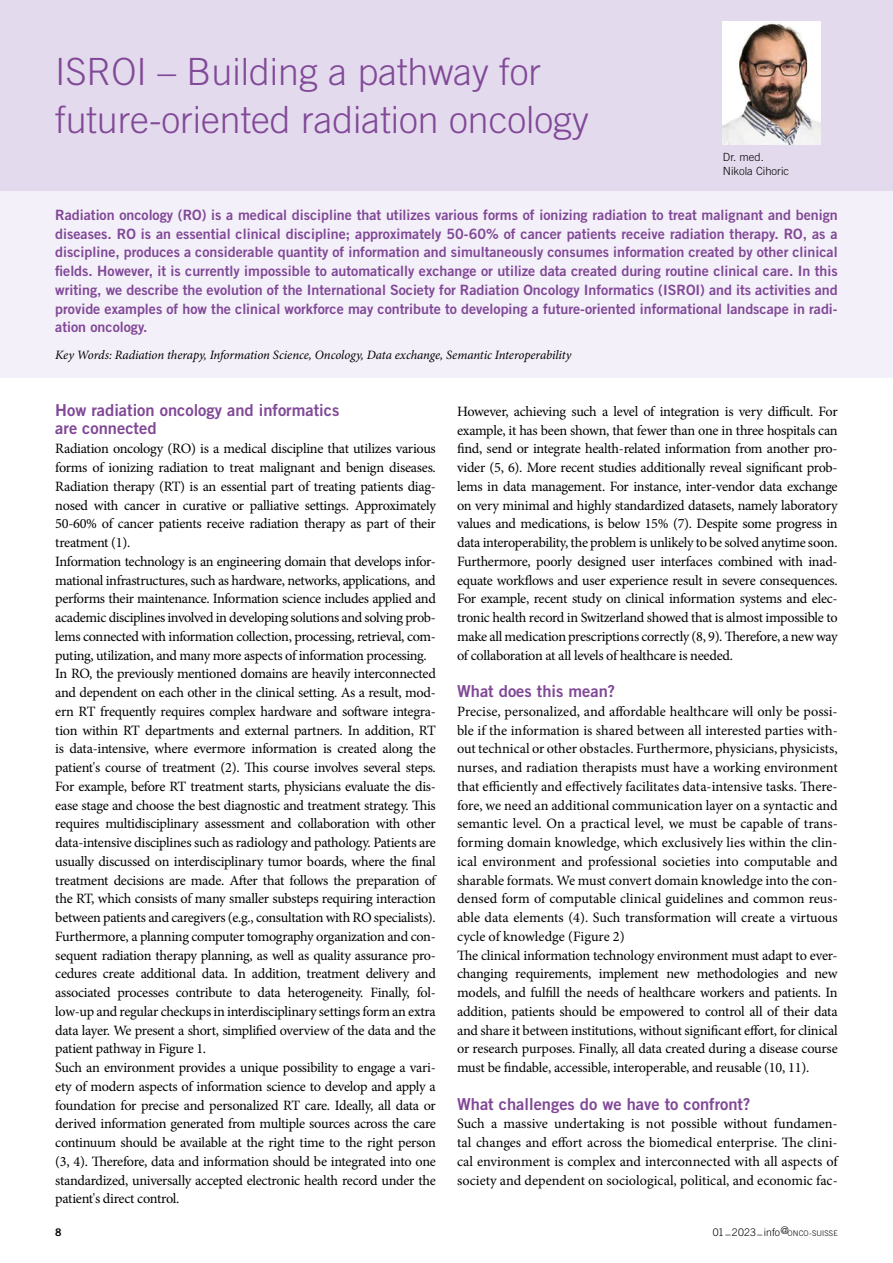
<style>
.page{position:relative;width:893px;height:1263px;background:#fff}
.page>*{position:absolute;margin:0;border:0;box-sizing:border-box;transform-origin:0 0}
.t1{font:300 37.5px/48px "Trade Gothic LT Std";color:#814997}
.t2{font:16.5px/18.8px "Trade Gothic LT Std Bd 2";color:#814997}
.t3{font:14.25px/18.8px "Minion Pro";letter-spacing:-.02em;color:#000}
.t4{font:14.25px/18.8px "Trade Gothic LT Std Bd 2";color:#814997;text-align:justify}
.t5{font:italic 12.75px "Minion Pro";letter-spacing:-.01em;color:#000}
.t6{font:300 11.25px/13.5px "Trade Gothic LT Std";color:#000}
.t7{font:300 10.5px "Trade Gothic LT Std";letter-spacing:.005em;color:#000}
.t8{font:10.5px "Trade Gothic LT Std Bd 2";color:#000}
.s1{font-size:7.8px}
</style>
<div class="page">
<div style="left:0;top:191px;width:893px;height:187px;background:#f4f0f9"></div>
<div style="left:0;top:0;width:893px;height:191px;background:#e3daed"></div>
<img style="left:723px;top:21px;width:98px;height:124px">
<h1 class="t1" style="left:55px;top:47px;width:535px">ISROI – Building a pathway for future-oriented radiation oncology</h1>
<p class="t6" style="left:723px;top:150px;width:68px">Dr. med.<br>Nikola Cihoric</p>
<p class="t4" style="left:55px;top:205px;width:784px">Radiation oncology (RO) is a medical discipline that utilizes various forms of ionizing radiation to treat malignant and benign diseases. RO is an essential clinical discipline; approximately 50-60% of cancer patients receive radiation therapy. RO, as a discipline, produces a considerable quantity of information and simultaneously consumes information created by other clinical fields. However, it is currently impossible to automatically exchange or utilize data created during routine clinical care. In this writing, we describe the evolution of the International Society for Radiation Oncology Informatics (ISROI) and its activities and provide examples of how the clinical workforce may contribute to developing a future-oriented informational landscape in radi&shy;ation oncology.</p>
<p class="t5" style="left:55px;top:346px;width:518px">Key Words: Radiation therapy, Information Science, Oncology, Data exchange, Semantic Interoperability</p>
<p class="t2" style="left:55px;top:400px;width:286px">How radiation oncology and informatics are connected</p>
<p class="t3" style="left:55px;top:439px;width:382px">Radiation oncology (RO) is a medical discipline that utilizes various forms of ionizing radiation to treat malignant and benign diseases.<br>Radiation therapy (RT) is an essential part of treating patients diag&shy;nosed with cancer in curative or palliative settings. Approximately 50-60% of cancer patients receive radiation therapy as part of their treatment (1).<br>Information technology is an engineering domain that develops infor&shy;mational infrastructures, such as hardware, networks, applications, and performs their maintenance. Information science includes applied and academic disciplines involved in developing solutions and solving prob&shy;lems connected with information collection, processing, retrieval, com&shy;puting, utilization, and many more aspects of information processing.<br>In RO, the previously mentioned domains are heavily interconnected and dependent on each other in the clinical setting. As a result, mod&shy;ern RT frequently requires complex hardware and software integra&shy;tion within RT departments and external partners. In addition, RT is data-intensive, where evermore information is created along the patient's course of treatment (2). This course involves several steps.<br>For example, before RT treatment starts, physicians evaluate the dis&shy;ease stage and choose the best diagnostic and treatment strategy. This requires multidisciplinary assessment and collaboration with other data-intensive disciplines such as radiology and pathology. Patients are usually discussed on interdisciplinary tumor boards, where the final treatment decisions are made. After that follows the preparation of the RT, which consists of many smaller substeps requiring interaction between patients and caregivers (e.g., consultation with RO specialists).<br>Furthermore, a planning computer tomography organization and con&shy;sequent radiation therapy planning, as well as quality assurance pro&shy;cedures create additional data. In addition, treatment delivery and associated processes contribute to data heterogeneity. Finally, fol&shy;low-up and regular checkups in interdisciplinary settings form an extra data layer. We present a short, simplified overview of the data and the patient pathway in Figure 1.<br>Such an environment provides a unique possibility to engage a vari&shy;ety of modern aspects of information science to develop and apply a foundation for precise and personalized RT care. Ideally, all data or derived information generated from multiple sources across the care continuum should be available at the right time to the right person (3, 4). Therefore, data and information should be integrated into one standardized, universally accepted electronic health record under the patient's direct control.</p>
<p class="t3" style="left:457px;top:402px;width:382px;text-align:justify">However, achieving such a level of integration is very difficult. For example, it has been shown, that fewer than one in three hospitals can find, send or integrate health-related information from another pro&shy;vider (5, 6). More recent studies additionally reveal significant prob&shy;lems in data management. For instance, inter-vendor data exchange on very minimal and highly standardized datasets, namely laboratory values and medications, is below 15% (7). Despite some progress in data interoperability, the problem is unlikely to be solved anytime soon.<br>Furthermore, poorly designed user interfaces combined with inad&shy;equate workflows and user experience result in severe consequences.<br>For example, recent study on clinical information systems and elec&shy;tronic health record in Switzerland showed that is almost impossible to make all medication prescriptions correctly (8, 9). Therefore, a new way of collaboration at all levels of healthcare is needed.</p>
<p class="t2" style="left:457px;top:681px;width:160px">What does this mean?</p>
<p class="t3" style="left:457px;top:702px;width:382px">Precise, personalized, and affordable healthcare will only be possi&shy;ble if the information is shared between all interested parties with&shy;out technical or other obstacles. Furthermore, physicians, physicists, nurses, and radiation therapists must have a working environment that efficiently and effectively facilitates data-intensive tasks. There&shy;fore, we need an additional communication layer on a syntactic and semantic level. On a practical level, we must be capable of trans&shy;forming domain knowledge, which exclusively lies within the clin&shy;ical environment and professional societies into computable and sharable formats. We must convert domain knowledge into the con&shy;densed form of computable clinical guidelines and common reus&shy;able data elements (4). Such transformation will create a virtuous cycle of knowledge (Figure 2)<br>The clinical information technology environment must adapt to ever&shy;changing requirements, implement new methodologies and new models, and fulfill the needs of healthcare workers and patients. In addition, patients should be empowered to control all of their data and share it between institutions, without significant effort, for clinical or research purposes. Finally, all data created during a disease course must be findable, accessible, interoperable, and reusable (10, 11).</p>
<p class="t2" style="left:457px;top:1094px;width:295px">What challenges do we have to confront?</p>
<p class="t3" style="left:457px;top:1114px;width:382px;text-align:justify">Such a massive undertaking is not possible without fundamen&shy;tal changes and effort across the biomedical enterprise. The clini&shy;cal environment is complex and interconnected with all aspects of society and dependent on sociological, political, and economic fac-</p>
<p class="t8" style="left:55px;top:1225px;width:8px">8</p>
<p class="t7" style="left:713px;top:1226px;width:127px">01_2023_info@<span class="s1">ONCO-SUISSE</span></p>
</div>
